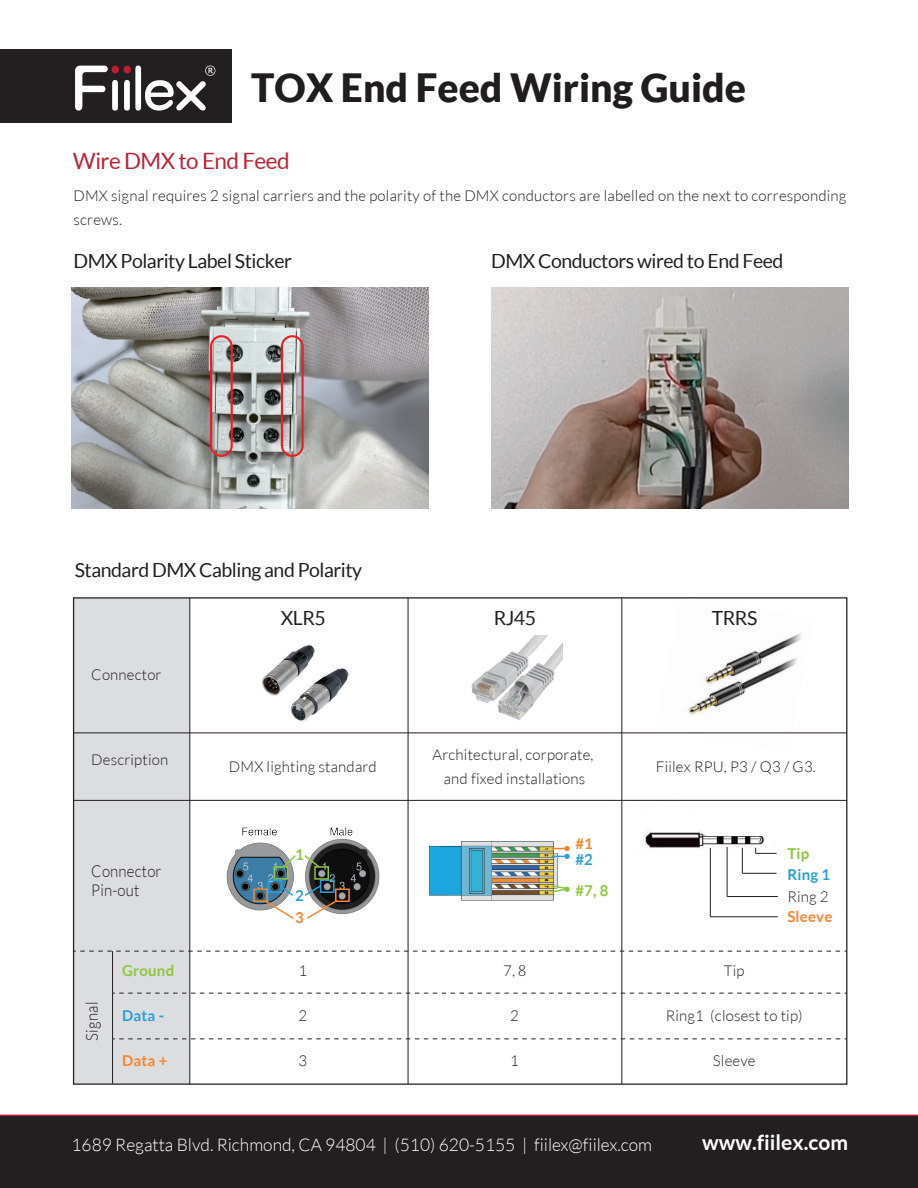
<style>
.page{position:relative;width:918px;height:1188px;background:#fff}
.page>*{position:absolute;margin:0;border:0;box-sizing:border-box;transform-origin:0 0}
.t1{font:900 39px "Lato";color:#211d1e}
.t2{font:22.5px "Lato";letter-spacing:-.025em;color:#bd2234}
.t3{font:700 21px "Lato";color:#fff}
.t4{font:19.5px "Lato";letter-spacing:-.025em;color:#231f20}
.t5{font:300 17.4px "Lato";color:#fff}
.t6{font:300 16.35px/19.5px "Lato";letter-spacing:.015em;color:#231f20;scale:.92 1}
.t7{font:300 15px/24px "Lato";letter-spacing:.015em;color:#231f20}
.t8{font:700 15px "Lato";letter-spacing:.015em;color:#f58630}
.t9{font:700 15px "Lato";letter-spacing:.015em;color:#8ec740}
.t10{font:700 15px "Lato";letter-spacing:.015em;color:#2b9fd9}
.s1{font-family:"Adobe Ming Std"}
</style>
<div class="page">
<div style="left:0;top:1115px;width:918px;height:73px;background:#231f20"></div>
<div style="left:0;top:49px;width:232px;height:74px;background:#231f20"></div>
<svg style="left:75px;top:65px;width:140px;height:46px"></svg>
<img style="left:636px;top:799px;width:187px;height:52px">
<div style="left:706px;top:789px;width:115px;height:47px;background:#fff"></div>
<hr style="left:710px;top:848px;width:1px;height:69px;background:#231f20">
<hr style="left:710px;top:916px;width:68px;height:1px;background:#231f20">
<hr style="left:727px;top:847px;width:1px;height:50px;background:#231f20">
<hr style="left:727px;top:896px;width:51px;height:1px;background:#231f20">
<svg style="left:742px;top:848px;width:1px;height:25px"></svg>
<hr style="left:742px;top:873px;width:35px;height:1px;background:#231f20">
<svg style="left:755px;top:848px;width:22px;height:6px"></svg>
<hr style="left:408px;top:598px;width:1px;height:486px;background:#231f20">
<hr style="left:621px;top:598px;width:1px;height:486px;background:#231f20">
<img style="left:656px;top:633px;width:157px;height:100px">
<img style="left:471px;top:636px;width:92px;height:84px">
<div style="left:74px;top:598px;width:116px;height:485px;background:#dcdddf"></div>
<img style="left:245px;top:645px;width:116px;height:88px">
<hr style="left:74px;top:733px;width:773px;height:1px;background:#231f20">
<hr style="left:74px;top:800px;width:773px;height:1px;background:#231f20">
<svg style="left:75px;top:951px;width:770px;height:1px"></svg>
<svg style="left:113px;top:993px;width:732px;height:1px"></svg>
<svg style="left:113px;top:1039px;width:732px;height:1px"></svg>
<hr style="left:189px;top:598px;width:1px;height:486px;background:#231f20">
<img style="left:226px;top:827px;width:154px;height:87px">
<div style="left:274px;top:866px;width:14px;height:14px;border:2px solid #8ec740"></div>
<div style="left:268px;top:879px;width:14px;height:14px;border:2px solid #2b9fd9"></div>
<div style="left:253px;top:889px;width:15px;height:13px;border:2px solid #f58630"></div>
<div style="left:320px;top:879px;width:15px;height:14px;border:2px solid #2b9fd9"></div>
<div style="left:335px;top:889px;width:15px;height:13px;border:2px solid #f58630"></div>
<div style="left:314px;top:866px;width:15px;height:14px;border:2px solid #8ec740"></div>
<svg style="left:281px;top:854px;width:16px;height:15px"></svg>
<svg style="left:303px;top:854px;width:18px;height:15px"></svg>
<svg style="left:264px;top:885px;width:31px;height:34px"></svg>
<svg style="left:303px;top:884px;width:35px;height:35px"></svg>
<img style="left:429px;top:841px;width:129px;height:60px">
<svg style="left:552px;top:846px;width:18px;height:13px"></svg>
<svg style="left:550px;top:884px;width:20px;height:10px"></svg>
<hr style="left:112px;top:951px;width:1px;height:133px;background:#231f20">
<img style="left:72px;top:287px;width:356px;height:221px">
<img style="left:491px;top:287px;width:357px;height:221px">
<hr style="left:0;top:1115px;width:918px;height:1px;background:#bd2234">
<div style="left:210px;top:335px;width:23px;height:122px;border:2px solid #ee1d23;border-radius:10px"></div>
<div style="left:281px;top:335px;width:23px;height:122px;border:2px solid #ee1d23;border-radius:10px"></div>
<h1 class="t1" style="left:251px;top:65px;width:496px">TOX End Feed Wiring Guide</h1>
<h2 class="t2" style="left:73px;top:148px;width:218px">Wire DMX to End Feed</h2>
<p class="t7" style="left:74px;top:184px;width:774px">DMX signal requires 2 signal carriers and the polarity of the DMX conductors are labelled on the next to corresponding screws.</p>
<h3 class="t4" style="left:74px;top:251px;width:220px">DMX Polarity Label Sticker</h3>
<h3 class="t4" style="left:491px;top:251px;width:294px">DMX Conductors wired to End Feed</h3>
<h3 class="t4" style="left:75px;top:559px;width:289px">Standard DMX Cabling and Polarity</h3>
<h3 class="t4" style="left:281px;top:607px;width:47px">XLR5</h3>
<h3 class="t4" style="left:494px;top:607px;width:44px">RJ45</h3>
<h3 class="t4" style="left:712px;top:607px;width:47px">TRRS</h3>
<p class="t7" style="left:91px;top:663px;width:72px">Connector</p>
<p class="t7" style="left:91px;top:748px;width:78px">Description</p>
<p class="t7" style="left:229px;top:755px;width:149px">DMX lighting standard</p>
<p class="t7" style="left:433px;top:743px;width:162px;text-align:center">Architectural, corporate, and fixed installations</p>
<p class="t7" style="left:656px;top:755px;width:161px">Fiilex RPU, P3 / Q3 / G3.</p>
<p class="t6" style="left:91px;top:861px;width:78px">Connector<br>Pin-out</p>
<p class="t9" style="left:295px;top:846px;width:10px">1</p>
<p class="t10" style="left:295px;top:887px;width:10px">2</p>
<p class="t8" style="left:295px;top:909px;width:10px">3</p>
<p class="t8" style="left:575px;top:834px;width:19px">#1</p>
<p class="t10" style="left:575px;top:851px;width:19px">#2</p>
<p class="t9" style="left:575px;top:881px;width:35px">#7, 8</p>
<p class="t9" style="left:787px;top:845px;width:23px">Tip</p>
<p class="t10" style="left:787px;top:866px;width:44px">Ring 1</p>
<p class="t7" style="left:787px;top:885px;width:43px">Ring 2</p>
<p class="t8" style="left:787px;top:908px;width:47px">Sleeve</p>
<p class="t6" style="left:82px;top:1041px;width:44px;rotate:-90deg">Signal</p>
<p class="t9" style="left:122px;top:962px;width:54px">Ground</p>
<p class="t10" style="left:122px;top:1007px;width:43px">Data -</p>
<p class="t8" style="left:122px;top:1052px;width:47px">Data +</p>
<p class="t7" style="left:299px;top:958px;width:10px">1</p>
<p class="t7" style="left:299px;top:1003px;width:10px">2</p>
<p class="t7" style="left:299px;top:1048px;width:10px">3</p>
<p class="t7" style="left:503px;top:959px;width:24px">7, <span class="s1">8</span></p>
<p class="t7" style="left:510px;top:1004px;width:10px">2</p>
<p class="t7" style="left:510px;top:1049px;width:10px">1</p>
<p class="t7" style="left:724px;top:958px;width:22px">Tip</p>
<p class="t7" style="left:666px;top:1003px;width:139px">Ring1 (closest to tip)</p>
<p class="t7" style="left:713px;top:1048px;width:44px">Sleeve</p>
<p class="t5" style="left:71px;top:1135px;width:582px">1689 Regatta Blvd. Richmond, CA 94804 | (510) 620-5155 | fiilex@fiilex.com</p>
<h3 class="t3" style="left:702px;top:1130px;width:147px">www.fiilex.com</h3>
</div>
